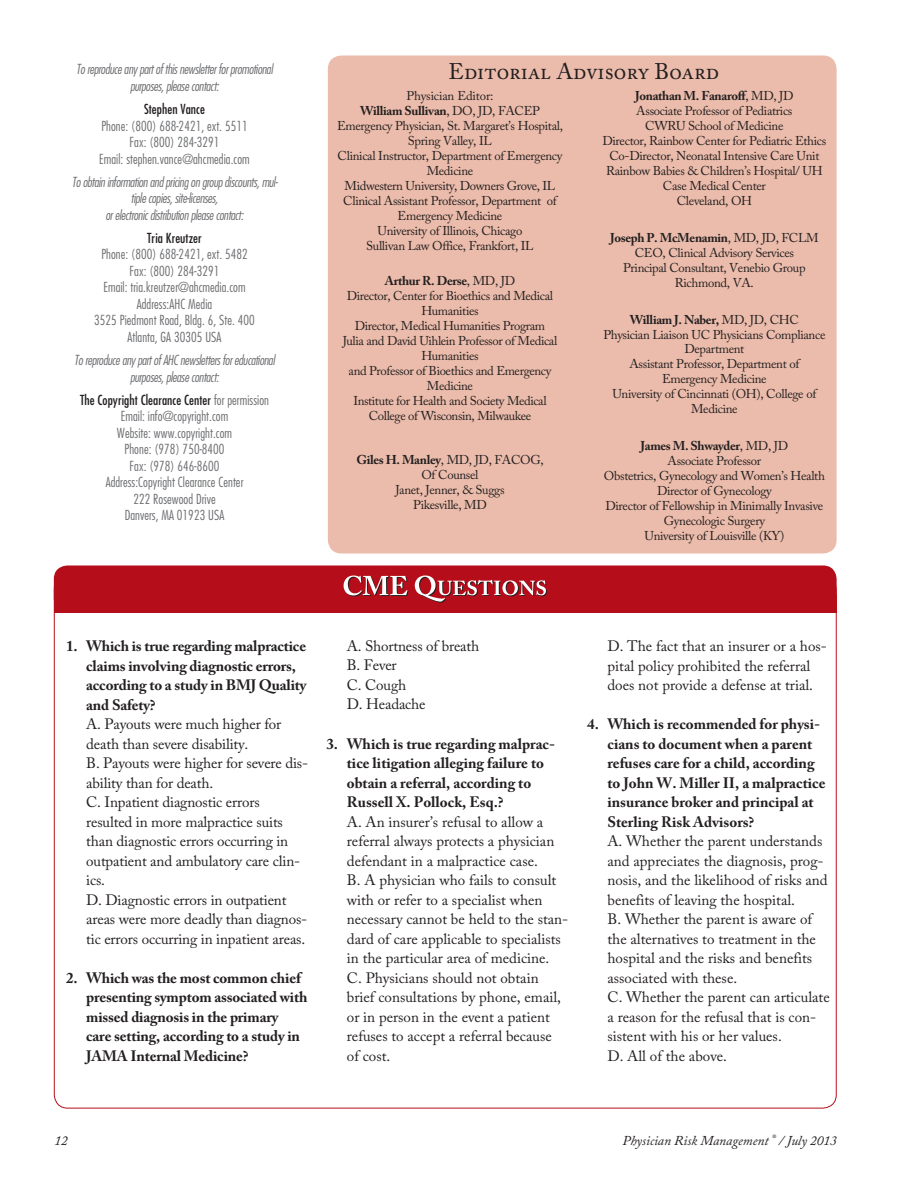
<style>
.page{position:relative;width:918px;height:1188px;background:#fff}
.page>*{position:absolute;margin:0;border:0;box-sizing:border-box;transform-origin:0 0}
.t1{font:22.5px "Adobe Caslon Pro";color:#231f20}
.t2{font:15px/19.5px "Adobe Caslon Pro";color:#231f20}
.t3{font:700 15px/19.5px "Adobe Caslon Pro";color:#231f20}
.t4{font:300 condensed 13.5px/16.5px "Futura";letter-spacing:.005em;color:#6c6d70;text-align:center}
.t5{font:italic 300 condensed 13.5px/16.5px "Futura";letter-spacing:-.025em;color:#6c6d70;text-align:center}
.t6{font:italic 13.5px "Adobe Caslon Pro";color:#231f20}
.t7{font:condensed 13.5px "Futura";letter-spacing:.005em;color:#231f20}
.t8{font:12.75px/15px "Adobe Caslon Pro";letter-spacing:-.025em;color:#231f20;text-align:center}
.s1{font-weight:400;color:#231f20}
.s2{font-weight:700}
</style>
<div class="page">
<div style="left:54px;top:566px;width:783px;height:47px;background:#b50e1a;border-radius:13px"></div>
<div style="left:54px;top:596px;width:783px;height:17px;background:#b50e1a"></div>
<svg style="left:344px;top:575px;width:203px;height:28px"></svg>
<div style="left:328px;top:56px;width:509px;height:498px;background:#ebbcab;border-radius:14px"></div>
<p class="t5" style="left:76px;top:61px;width:198px">To reproduce any part of this newsletter for promotional</p>
<h1 class="t1" style="left:449px;top:58px;width:272px">Editorial Advisory Board</h1>
<p class="t5" style="left:130px;top:78px;width:90px">purposes, please contact:</p>
<p class="t7" style="left:144px;top:101px;width:62px">Stephen Vance</p>
<p class="t4" style="left:99px;top:117px;width:152px">Phone: (800) 688-2421, ext. 5511<br>Fax: (800) 284-3291<br>Email: stephen.vance@ahcmedia.com</p>
<p class="t5" style="left:72px;top:174px;width:207px">To obtain information and pricing on group discounts, mul&shy;tiple copies, site-licenses,<br>or electronic distribution please contact:</p>
<p class="t7" style="left:147px;top:230px;width:56px">Tria Kreutzer</p>
<p class="t4" style="left:94px;top:246px;width:162px">Phone: (800) 688-2421, ext. 5482<br>Fax: (800) 284-3291<br>Email: tria.kreutzer@ahcmedia.com<br>Address:AHC Media<br>3525 Piedmont Road, Bldg. 6, Ste. 400<br>Atlanta, GA 30305 USA</p>
<p class="t5" style="left:74px;top:352px;width:202px">To reproduce any part of AHC newsletters for educational purposes, please contact:</p>
<p class="t4" style="left:80px;top:392px;width:190px"><span class="s1">The Copyright Clearance Center</span> for permission<br>Email: info@copyright.com<br>Website: www.copyright.com<br>Phone: (978) 750-8400<br>Fax: (978) 646-8600<br>Address:Copyright Clearance Center<br>222 Rosewood Drive<br>Danvers, MA 01923 USA</p>
<p class="t8" style="left:602px;top:88px;width:225px"><span class="s2">Jonathan M. Fanaroff</span>, MD, JD<br>Associate Professor of Pediatrics<br>CWRU School of Medicine<br>Director, Rainbow Center for Pediatric Ethics<br>Co-Director, Neonatal Intensive Care Unit<br>Rainbow Babies &amp; Children’s Hospital/ UH<br>Case Medical Center<br>Cleveland, OH</p>
<p class="t8" style="left:610px;top:230px;width:210px"><span class="s2">Joseph P. McMenamin</span>, MD, JD, FCLM<br>CEO, Clinical Advisory Services<br>Principal Consultant, Venebio Group<br>Richmond, VA.</p>
<p class="t8" style="left:603px;top:312px;width:224px"><span class="s2">William J. Naber,</span> MD, JD, CHC<br>Physician Liaison UC Physicians Compliance<br>Department<br>Assistant Professor, Department of<br>Emergency Medicine<br>University of Cincinnati (OH), College of<br>Medicine</p>
<p class="t8" style="left:604px;top:438px;width:223px"><span class="s2">James M. Shwayder</span>, MD, JD<br>Associate Professor<br>Obstetrics, Gynecology and Women’s Health<br>Director of Gynecology<br>Director of Fellowship in Minimally Invasive<br>Gynecologic Surgery<br>University of Louisville (KY)</p>
<p class="t8" style="left:337px;top:88px;width:227px">Physician Editor:<br><span class="s2">William Sullivan</span>, DO, JD, FACEP<br>Emergency Physician, St. Margaret’s Hospital,<br>Spring Valley, IL<br>Clinical Instructor, Department of Emergency<br>Medicine<br>Midwestern University, Downers Grove, IL<br>Clinical Assistant Professor, Department of<br>Emergency Medicine<br>University of Illinois, Chicago<br>Sullivan Law Office, Frankfort, IL</p>
<p class="t8" style="left:343px;top:273px;width:216px"><span class="s2">Arthur R. Derse</span>, MD, JD<br>Director, Center for Bioethics and Medical<br>Humanities<br>Director, Medical Humanities Program<br>Julia and David Uihlein Professor of Medical<br>Humanities<br>and Professor of Bioethics and Emergency<br>Medicine<br>Institute for Health and Society Medical<br>College of Wisconsin, Milwaukee</p>
<p class="t8" style="left:356px;top:452px;width:189px"><span class="s2">Giles H. Manley</span>, MD, JD, FACOG,<br>Of Counsel<br>Janet, Jenner, &amp; Suggs<br>Pikesville, MD</p>
<p class="t3" style="left:86px;top:636px;width:222px;text-indent:-20px">1. Which is true regarding malpractice claims involving diagnostic errors, according to a study in BMJ Quality and Safety?</p>
<p class="t2" style="left:86px;top:714px;width:223px">A. Payouts were much higher for death than severe disability.<br>B. Payouts were higher for severe dis&shy;ability than for death.<br>C. Inpatient diagnostic errors resulted in more malpractice suits than diagnostic errors occurring in outpatient and ambulatory care clin&shy;ics.<br>D. Diagnostic errors in outpatient areas were more deadly than diagnos&shy;tic errors occurring in inpatient areas.</p>
<p class="t3" style="left:86px;top:968px;width:223px;text-indent:-20px">2. Which was the most common chief presenting symptom associated with missed diagnosis in the primary<br>care setting, according to a study in<br>JAMA Internal Medicine?</p>
<p class="t2" style="left:347px;top:636px;width:134px">A. Shortness of breath<br>B. Fever<br>C. Cough<br>D. Headache</p>
<p class="t3" style="left:347px;top:734px;width:210px;text-indent:-20px">3. Which is true regarding malprac&shy;tice litigation alleging failure to obtain a referral, according to<br>Russell X. Pollock, Esq.?</p>
<p class="t2" style="left:347px;top:812px;width:223px">A. An insurer’s refusal to allow a referral always protects a physician defendant in a malpractice case.<br>B. A physician who fails to consult with or refer to a specialist when necessary cannot be held to the stan&shy;dard of care applicable to specialists in the particular area of medicine.<br>C. Physicians should not obtain brief consultations by phone, email, or in person in the event a patient refuses to accept a referral because<br>of cost.</p>
<p class="t2" style="left:608px;top:636px;width:221px">D. The fact that an insurer or a hos&shy;pital policy prohibited the referral does not provide a defense at trial.</p>
<p class="t3" style="left:608px;top:714px;width:219px;text-indent:-20px">4. Which is recommended for physi&shy;cians to document when a parent refuses care for a child, according to John W. Miller II, a malpractice insurance broker and principal at<br>Sterling Risk Advisors?</p>
<p class="t2" style="left:608px;top:831px;width:224px">A. Whether the parent understands and appreciates the diagnosis, prog&shy;nosis, and the likelihood of risks and benefits of leaving the hospital.<br>B. Whether the parent is aware of the alternatives to treatment in the hospital and the risks and benefits associated with these.<br>C. Whether the parent can articulate a reason for the refusal that is con&shy;sistent with his or her values.<br>D. All of the above.</p>
<p class="t6" style="left:55px;top:1132px;width:15px">12</p>
<p class="t6" style="left:622px;top:1132px;width:216px">Physician Risk Management <sup>®</sup> / July 2013</p>
</div>
